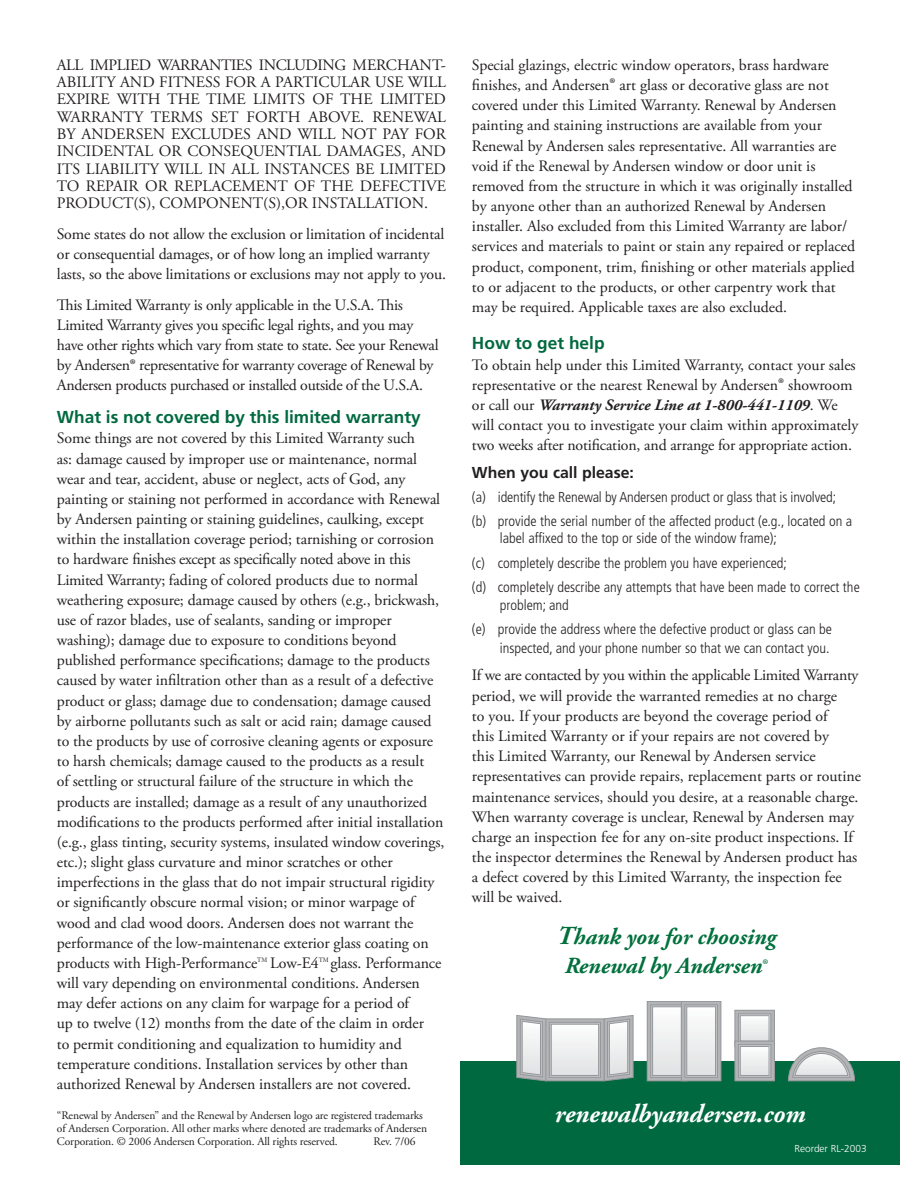
<style>
.page{position:relative;width:918px;height:1188px;background:#fff}
.page>*{position:absolute;margin:0;border:0;box-sizing:border-box;transform-origin:0 0}
.t1{font:italic 700 25.95px "Adobe Garamond Pro";color:#fff}
.t2{font:italic 700 23.1px/28.8px "Adobe Garamond Pro";color:#00703c;text-align:center}
.t3{font:700 17.25px "Frutiger";color:#00693f}
.t4{font:15.9px/20.2px "Adobe Garamond Pro";letter-spacing:-.005em;color:#231f20}
.t5{font:700 15.9px "Frutiger";color:#231f20}
.t6{font:300 condensed 14.4px/24.5px "Frutiger";color:#231f20}
.t7{font:11.55px/12.9px "Adobe Garamond Pro";letter-spacing:-.01em;color:#231f20}
.t8{font:300 10.05px "Frutiger";color:#fff}
.s1{font-size:18.75px}
.s2{font-weight:700;font-style:italic}
.s3{font-size:25.95px}
.s4{font-weight:400;font-style:normal;font-size:18.75px}
</style>
<div class="page">
<div style="left:460px;top:1061px;width:440px;height:104px;background:#00693f"></div>
<svg style="left:788px;top:1047px;width:67px;height:34px"></svg>
<div style="left:647px;top:1001px;width:40px;height:80px;background:#b2b4b6"></div>
<div style="left:647px;top:1001px;width:40px;height:80px;border:1px solid #95979a"></div>
<svg style="left:650px;top:1004px;width:31px;height:74px;background:#e1e2e3"></svg>
<div style="left:681px;top:1001px;width:40px;height:80px;background:linear-gradient(to right,#b2b4b6,#b2b4b6)"></div>
<div style="left:681px;top:1001px;width:40px;height:80px;border:1px solid #95979a"></div>
<div style="left:685px;top:1005px;width:33px;height:73px;border:1px solid #95979a"></div>
<div style="left:687px;top:1007px;width:29px;height:68px;background:linear-gradient(to bottom,#fdfdfd,#e1e2e3)"></div>
<div style="left:687px;top:1007px;width:29px;height:69px;border:1px solid #95979a"></div>
<svg style="left:604px;top:1015px;width:30px;height:66px"></svg>
<svg style="left:517px;top:1015px;width:29px;height:66px"></svg>
<div style="left:546px;top:1019px;width:58px;height:62px;background:#b2b4b6"></div>
<div style="left:546px;top:1019px;width:58px;height:62px;border:1px solid #95979a"></div>
<div style="left:549px;top:1022px;width:52px;height:56px;border:1px solid #95979a"></div>
<div style="left:551px;top:1024px;width:48px;height:51px;background:linear-gradient(to right,#eff0f0,#eff0f0)"></div>
<div style="left:551px;top:1024px;width:48px;height:52px;border:1px solid #95979a"></div>
<svg style="left:737px;top:1012px;width:36px;height:29px"></svg>
<div style="left:735px;top:1010px;width:40px;height:37px;border:1px solid #95979a"></div>
<div style="left:738px;top:1014px;width:33px;height:29px;border:1px solid #95979a"></div>
<div style="left:740px;top:1016px;width:29px;height:25px;background:#eff0f0"></div>
<div style="left:740px;top:1015px;width:29px;height:26px;border:1px solid #95979a"></div>
<div style="left:735px;top:1041px;width:39px;height:40px;background:linear-gradient(to right,#b3b5b7,#b0b2b4)"></div>
<div style="left:735px;top:1041px;width:40px;height:40px;border:1px solid #95979a"></div>
<div style="left:738px;top:1044px;width:33px;height:34px;border:1px solid #95979a"></div>
<div style="left:740px;top:1047px;width:29px;height:28px;background:linear-gradient(to bottom,#fcfcfd,#e3e4e5)"></div>
<div style="left:740px;top:1046px;width:29px;height:30px;border:1px solid #95979a"></div>
<p class="t4" style="left:57px;top:57px;width:391px;line-height:17.2px;text-align:justify">ALL IMPLIED WARRANTIES INCLUDING MERCHANT-ABILITY AND FITNESS FOR A PARTICULAR USE WILL EXPIRE WITH THE TIME LIMITS OF THE LIMITED WARRANTY TERMS SET FORTH ABOVE. RENEWAL BY ANDERSEN EXCLUDES AND WILL NOT PAY FOR INCIDENTAL OR CONSEQUENTIAL DAMAGES, AND ITS LIABILITY WILL IN ALL INSTANCES BE LIMITED TO REPAIR OR REPLACEMENT OF THE DEFECTIVE PRODUCT(S), COMPONENT(S),OR INSTALLATION.</p>
<p class="t4" style="left:57px;top:225px;width:391px">Some states do not allow the exclusion or limitation of incidental or consequential damages, or of how long an implied warranty lasts, so the above limitations or exclusions may not apply to you.</p>
<p class="t4" style="left:57px;top:296px;width:383px">This Limited Warranty is only applicable in the U.S.A. This Limited Warranty gives you specific legal rights, and you may have other rights which vary from state to state. See your Renewal by Andersen<span class="s1">®</span> representative for warranty coverage of Renewal by Andersen products purchased or installed outside of the U.S.A.</p>
<p class="t3" style="left:57px;top:410px;width:365px">What is not covered by this limited warranty</p>
<p class="t4" style="left:57px;top:429px;width:389px">Some things are not covered by this Limited Warranty such<br>as: damage caused by improper use or maintenance, normal wear and tear, accident, abuse or neglect, acts of God, any painting or staining not performed in accordance with Renewal by Andersen painting or staining guidelines, caulking, except within the installation coverage period; tarnishing or corrosion to hardware finishes except as specifically noted above in this Limited Warranty; fading of colored products due to normal weathering exposure; damage caused by others (e.g., brickwash, use of razor blades, use of sealants, sanding or improper washing); damage due to exposure to conditions beyond published performance specifications; damage to the products caused by water infiltration other than as a result of a defective product or glass; damage due to condensation; damage caused by airborne pollutants such as salt or acid rain; damage caused to the products by use of corrosive cleaning agents or exposure to harsh chemicals; damage caused to the products as a result<br>of settling or structural failure of the structure in which the products are installed; damage as a result of any unauthorized modifications to the products performed after initial installation (e.g., glass tinting, security systems, insulated window coverings, etc.); slight glass curvature and minor scratches or other imperfections in the glass that do not impair structural rigidity or significantly obscure normal vision; or minor warpage of wood and clad wood doors. Andersen does not warrant the performance of the low-maintenance exterior glass coating on products with High-Performance<sup>TM</sup> Low-E4<sup>TM</sup> glass. Performance will vary depending on environmental conditions. Andersen may defer actions on any claim for warpage for a period of<br>up to twelve (12) months from the date of the claim in order<br>to permit conditioning and equalization to humidity and temperature conditions. Installation services by other than authorized Renewal by Andersen installers are not covered.</p>
<p class="t4" style="left:472px;top:56px;width:385px">Special glazings, electric window operators, brass hardware finishes, and Andersen<span class="s1">®</span> art glass or decorative glass are not covered under this Limited Warranty. Renewal by Andersen painting and staining instructions are available from your Renewal by Andersen sales representative. All warranties are void if the Renewal by Andersen window or door unit is removed from the structure in which it was originally installed by anyone other than an authorized Renewal by Andersen installer. Also excluded from this Limited Warranty are labor/ services and materials to paint or stain any repaired or replaced product, component, trim, finishing or other materials applied to or adjacent to the products, or other carpentry work that may be required. Applicable taxes are also excluded.</p>
<p class="t3" style="left:472px;top:336px;width:134px">How to get help</p>
<p class="t4" style="left:472px;top:355px;width:388px">To obtain help under this Limited Warranty, contact your sales representative or the nearest Renewal by Andersen<span class="s1">®</span> showroom or call our <span class="s2">Warranty Service Line at 1-800-441-1109</span>. We will contact you to investigate your claim within approximately two weeks after notification, and arrange for appropriate action.</p>
<p class="t5" style="left:472px;top:466px;width:164px">When you call please:</p>
<p class="t6" style="left:472px;top:486px;width:382px">(a) identify the Renewal by Andersen product or glass that is involved; (b) provide the serial number of the affected product (e.g., located on a</p>
<p class="t6" style="left:472px;top:527px;width:389px;text-indent:28px">label affixed to the top or side of the window frame);<br>(c) completely describe the problem you have experienced;<br>(d) completely describe any attempts that have been made to correct the</p>
<p class="t6" style="left:472px;top:594px;width:362px;text-indent:28px">problem; and<br>(e) provide the address where the defective product or glass can be</p>
<p class="t6" style="left:500px;top:637px;width:331px">inspected, and your phone number so that we can contact you.</p>
<p class="t4" style="left:472px;top:666px;width:391px">If we are contacted by you within the applicable Limited Warranty period, we will provide the warranted remedies at no charge<br>to you. If your products are beyond the coverage period of<br>this Limited Warranty or if your repairs are not covered by<br>this Limited Warranty, our Renewal by Andersen service representatives can provide repairs, replacement parts or routine maintenance services, should you desire, at a reasonable charge.<br>When warranty coverage is unclear, Renewal by Andersen may charge an inspection fee for any on-site product inspections. If the inspector determines the Renewal by Andersen product has a defect covered by this Limited Warranty, the inspection fee will be waived.</p>
<h2 class="t2" style="left:557px;top:924px;width:221px"><span class="s3">T</span>hank you for choosing<br>Renewal by Andersen<span class="s4">®</span></h2>
<p class="t7" style="left:57px;top:1110px;width:367px">“Renewal by Andersen” and the Renewal by Andersen logo are registered trademarks</p>
<h1 class="t1" style="left:555px;top:1102px;width:252px">renewalbyandersen.com</h1>
<p class="t7" style="left:57px;top:1123px;width:372px">of Andersen Corporation. All other marks where denoted are trademarks of Andersen<br>Corporation. © 2006 Andersen Corporation. All rights reserved.</p>
<p class="t7" style="left:374px;top:1136px;width:43px">Rev. 7/06</p>
<p class="t8" style="left:795px;top:1144px;width:74px">Reorder RL-2003</p>
</div>
